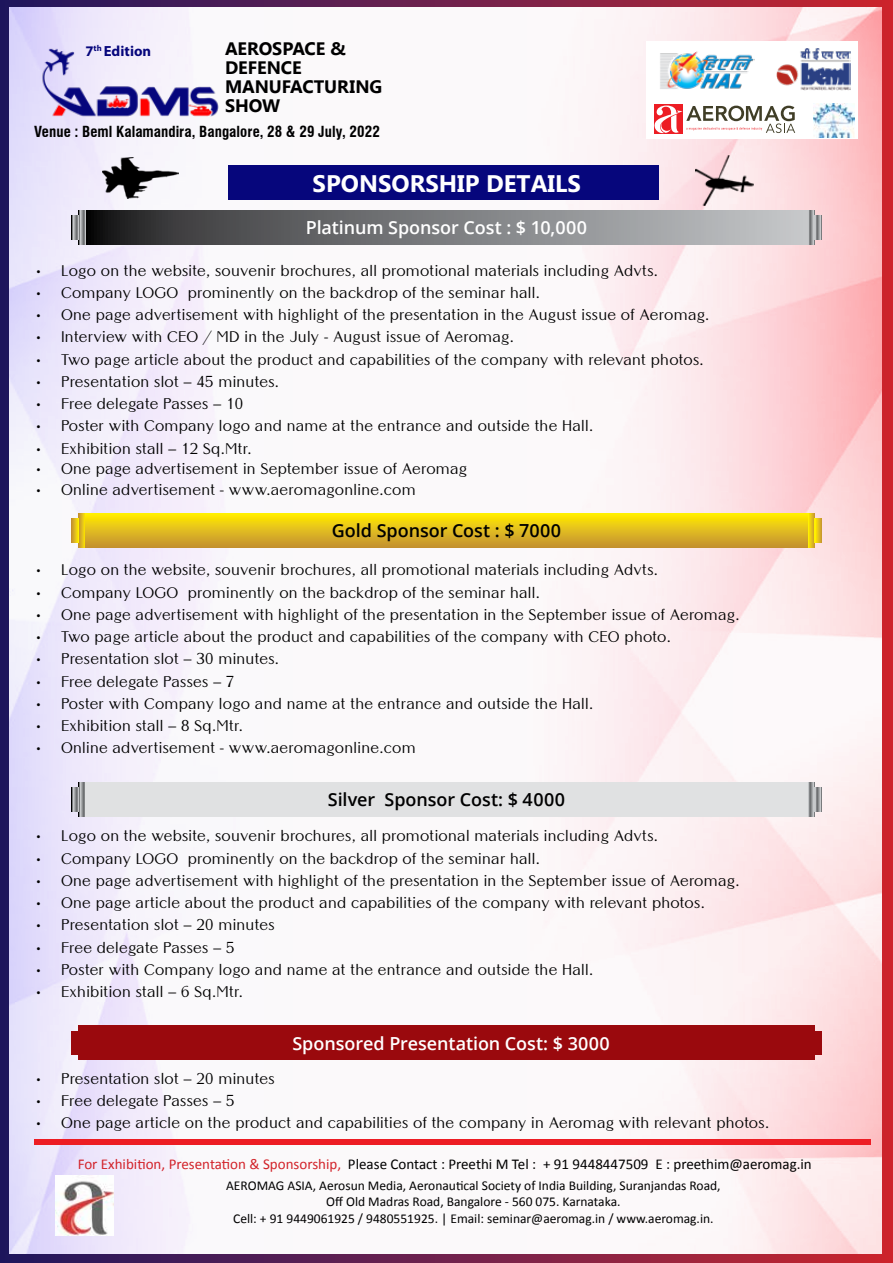
<style>
.page{position:relative;width:893px;height:1263px;background:#fff}
.page>*{position:absolute;margin:0;border:0;box-sizing:border-box;transform-origin:0 0}
.t1{font:700 24px "Microsoft Phags Pa";color:#fff}
.t2{font:600 18px "Open Sans";letter-spacing:-.005em;color:#fff}
.t3{font:600 18px "Open Sans";letter-spacing:-.005em;color:#000}
.t4{font:700 18px/19.2px "Myanmar Text";letter-spacing:-.005em;color:#000}
.t5{font:15px "Altrincham";letter-spacing:.02em;color:#000}
.t6{font:15px "Calibri";color:#000}
.t7{font:700 condensed 14.85px "Swiss 721 BT";letter-spacing:.005em;color:#000}
.t8{font:700 14.7px "Myriad Pro";color:#06067c}
.t9{font:13.5px/16.2px "Calibri";color:#000;text-align:center}
.s1{color:#d2232a}
</style>
<div class="page">
<div style="left:0;top:0;width:893px;height:1263px;background:linear-gradient(to right,#1d1962,#c72731)"></div>
<img style="left:10px;top:7px;width:872px;height:1247px">
<div style="left:646px;top:41px;width:212px;height:98px;background:#fff"></div>
<img style="left:813px;top:103px;width:41px;height:34px">
<img style="left:34px;top:38px;width:186px;height:81px">
<div style="left:228px;top:166px;width:431px;height:34px;background:#06067c"></div>
<img style="left:102px;top:157px;width:77px;height:42px">
<img style="left:695px;top:155px;width:58px;height:51px">
<img style="left:660px;top:51px;width:94px;height:38px">
<svg style="left:654px;top:104px;width:29px;height:30px"></svg>
<svg style="left:654px;top:106px;width:141px;height:27px"></svg>
<img style="left:776px;top:48px;width:75px;height:43px">
<svg style="left:808px;top:513px;width:7px;height:34px"></svg>
<svg style="left:815px;top:518px;width:7px;height:24px"></svg>
<svg style="left:78px;top:513px;width:7px;height:34px"></svg>
<svg style="left:71px;top:518px;width:7px;height:24px"></svg>
<div style="left:85px;top:513px;width:723px;height:34px;background:linear-gradient(to bottom,#ffed00,#c59333)"></div>
<svg style="left:808px;top:782px;width:7px;height:34px"></svg>
<svg style="left:815px;top:787px;width:7px;height:24px"></svg>
<svg style="left:78px;top:782px;width:7px;height:34px"></svg>
<svg style="left:71px;top:787px;width:7px;height:24px"></svg>
<div style="left:85px;top:782px;width:723px;height:34px;background:#e0e1e2"></div>
<div style="left:808px;top:1026px;width:7px;height:34px;background:#9a090d"></div>
<div style="left:815px;top:1031px;width:7px;height:24px;background:#9a090d"></div>
<div style="left:78px;top:1026px;width:7px;height:34px;background:#9a090d"></div>
<div style="left:71px;top:1031px;width:7px;height:24px;background:#9a090d"></div>
<div style="left:85px;top:1026px;width:723px;height:34px;background:#9a090d"></div>
<img style="left:55px;top:1176px;width:59px;height:59px">
<div style="left:34px;top:1140px;width:836px;height:5px;background:#ed1d24"></div>
<svg style="left:85px;top:210px;width:723px;height:34px"></svg>
<svg style="left:808px;top:210px;width:7px;height:34px"></svg>
<svg style="left:815px;top:215px;width:7px;height:24px"></svg>
<svg style="left:78px;top:210px;width:7px;height:34px"></svg>
<svg style="left:71px;top:215px;width:7px;height:24px"></svg>
<p class="t8" style="left:85px;top:42px;width:67px">7<sup>th</sup> Edition</p>
<p class="t4" style="left:225px;top:39px;width:159px">AEROSPACE &amp;<br>DEFENCE<br>MANUFACTURING<br>SHOW</p>
<p class="t7" style="left:34px;top:123px;width:347px">Venue : Beml Kalamandira, Bangalore, 28 &amp; 29 July, 2022</p>
<h1 class="t1" style="left:313px;top:166px;width:270px">SPONSORSHIP DETAILS</h1>
<p class="t2" style="left:306px;top:215px;width:283px">Platinum Sponsor Cost : $ 10,000</p>
<p class="t5" style="left:34px;top:261px;width:625px">• Logo on the website, souvenir brochures, all promotional materials including Advts.</p>
<p class="t5" style="left:34px;top:283px;width:507px">• Company LOGO prominently on the backdrop of the seminar hall.</p>
<p class="t5" style="left:34px;top:306px;width:677px">• One page advertisement with highlight of the presentation in the August issue of Aeromag.</p>
<p class="t5" style="left:34px;top:328px;width:481px">• Interview with CEO / MD in the July - August issue of Aeromag.</p>
<p class="t5" style="left:34px;top:350px;width:671px">• Two page article about the product and capabilities of the company with relevant photos.</p>
<p class="t5" style="left:34px;top:372px;width:246px">• Presentation slot – 45 minutes.</p>
<p class="t5" style="left:34px;top:395px;width:211px">• Free delegate Passes – 10</p>
<p class="t5" style="left:34px;top:417px;width:561px">• Poster with Company logo and name at the entrance and outside the Hall.</p>
<p class="t5" style="left:34px;top:439px;width:219px">• Exhibition stall – 12 Sq.Mtr.</p>
<p class="t5" style="left:34px;top:460px;width:435px">• One page advertisement in September issue of Aeromag</p>
<p class="t5" style="left:34px;top:481px;width:383px">• Online advertisement - www.aeromagonline.com</p>
<p class="t3" style="left:332px;top:518px;width:231px">Gold Sponsor Cost : $ 7000</p>
<p class="t5" style="left:34px;top:561px;width:625px">• Logo on the website, souvenir brochures, all promotional materials including Advts.</p>
<p class="t5" style="left:34px;top:583px;width:507px">• Company LOGO prominently on the backdrop of the seminar hall.</p>
<p class="t5" style="left:34px;top:605px;width:707px">• One page advertisement with highlight of the presentation in the September issue of Aeromag.</p>
<p class="t5" style="left:34px;top:628px;width:638px">• Two page article about the product and capabilities of the company with CEO photo.</p>
<p class="t5" style="left:34px;top:650px;width:246px">• Presentation slot – 30 minutes.</p>
<p class="t5" style="left:34px;top:672px;width:202px">• Free delegate Passes – 7</p>
<p class="t5" style="left:34px;top:694px;width:561px">• Poster with Company logo and name at the entrance and outside the Hall.</p>
<p class="t5" style="left:34px;top:716px;width:211px">• Exhibition stall – 8 Sq.Mtr.</p>
<p class="t5" style="left:34px;top:739px;width:383px">• Online advertisement - www.aeromagonline.com</p>
<p class="t3" style="left:328px;top:787px;width:239px">Silver Sponsor Cost: $ 4000</p>
<p class="t5" style="left:34px;top:827px;width:625px">• Logo on the website, souvenir brochures, all promotional materials including Advts.</p>
<p class="t5" style="left:34px;top:849px;width:507px">• Company LOGO prominently on the backdrop of the seminar hall.</p>
<p class="t5" style="left:34px;top:871px;width:707px">• One page advertisement with highlight of the presentation in the September issue of Aeromag.</p>
<p class="t5" style="left:34px;top:894px;width:672px">• One page article about the product and capabilities of the company with relevant photos.</p>
<p class="t5" style="left:34px;top:916px;width:242px">• Presentation slot – 20 minutes</p>
<p class="t5" style="left:34px;top:938px;width:202px">• Free delegate Passes – 5</p>
<p class="t5" style="left:34px;top:960px;width:561px">• Poster with Company logo and name at the entrance and outside the Hall.</p>
<p class="t5" style="left:34px;top:983px;width:211px">• Exhibition stall – 6 Sq.Mtr.</p>
<p class="t2" style="left:292px;top:1031px;width:319px">Sponsored Presentation Cost: $ 3000</p>
<p class="t5" style="left:34px;top:1069px;width:242px">• Presentation slot – 20 minutes</p>
<p class="t5" style="left:34px;top:1091px;width:202px">• Free delegate Passes – 5</p>
<p class="t5" style="left:34px;top:1113px;width:737px">• One page article on the product and capabilities of the company in Aeromag with relevant photos.</p>
<p class="t6" style="left:78px;top:1155px;width:736px"><span class="s1">For Exhibition, Presentation &amp; Sponsorship,</span> Please Contact : Preethi M Tel : + 91 9448447509 E : preethim@aeromag.in</p>
<p class="t9" style="left:226px;top:1178px;width:496px">AEROMAG ASIA, Aerosun Media, Aeronautical Society of India Building, Suranjandas Road,<br>Off Old Madras Road, Bangalore - 560 075. Karnataka.<br>Cell: + 91 9449061925 / 9480551925. | Email: seminar@aeromag.in / www.aeromag.in.</p>
</div>
